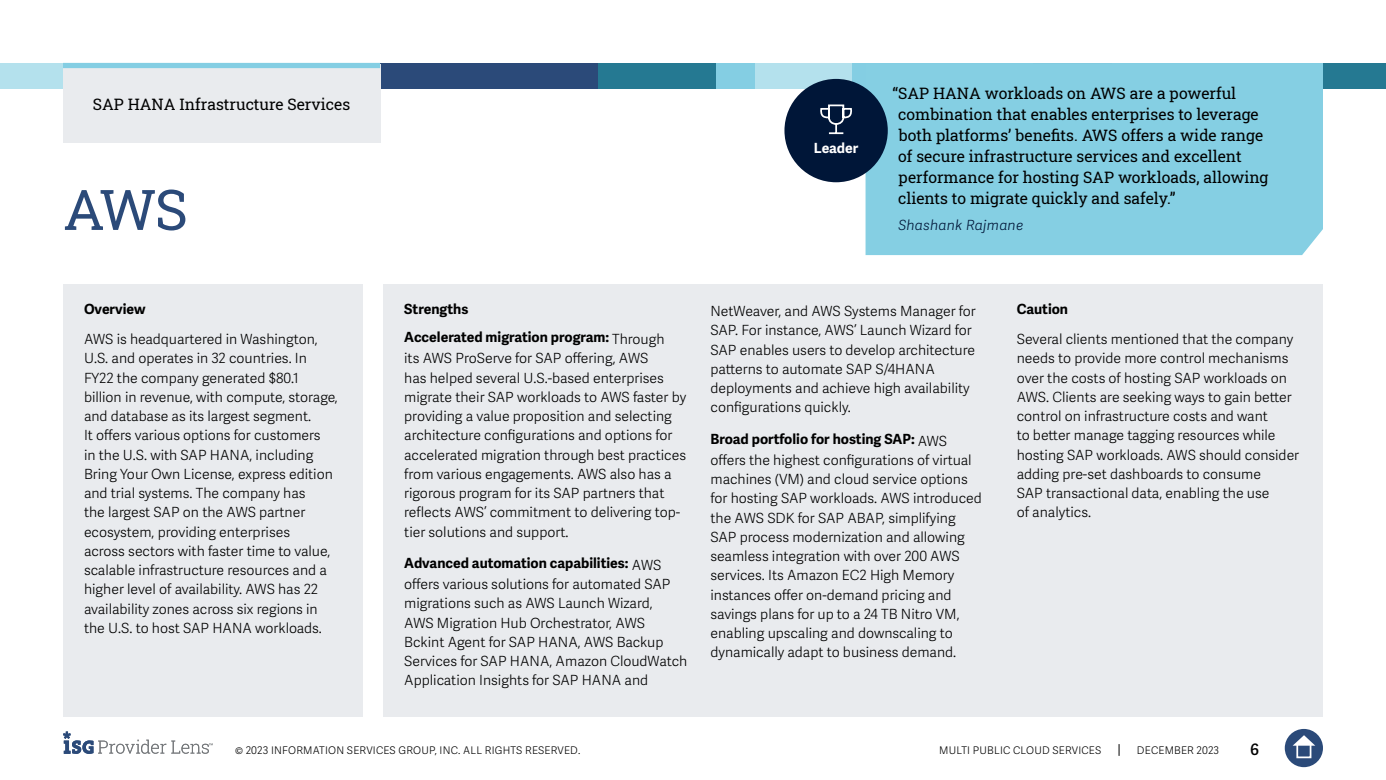
<style>
.page{position:relative;width:1386px;height:780px;background:#fff}
.page>*{position:absolute;margin:0;border:0;box-sizing:border-box;transform-origin:0 0}
.t1{font:56px "Roboto Slab ISG P Regular";color:#2b4a79}
.t2{font:15.75px/21px "Roboto Slab ISG P Regular";color:#000}
.t3{font:600 15.75px "Adelle Sans";color:#000}
.t4{font:300 14px/19.2px "Adelle Sans";color:#000}
.t5{font:700 14px/28px "Adelle Sans";color:#000}
.t6{font:italic 300 14px "Adelle Sans";letter-spacing:.02em;color:#001638}
.t7{font:700 14px "Adelle Sans";letter-spacing:-.01em;color:#fff}
.t8{font:300 10.5px "Adelle Sans";letter-spacing:.02em;color:#000}
.s1{font-weight:300}
.s2{font-weight:700}
</style>
<div class="page">
<div style="left:1285px;top:729px;width:38px;height:38px;background:#2b4a79;border-radius:50%"></div>
<svg style="left:1293px;top:735px;width:22px;height:10px"></svg>
<div style="left:1296px;top:743px;width:15px;height:15px;border:2px solid #fff"></div>
<svg style="left:1119px;top:744px;width:1px;height:12px"></svg>
<svg style="left:63px;top:731px;width:150px;height:23px"></svg>
<div style="left:0;top:63px;width:158px;height:26px;background:#b4e1ed"></div>
<div style="left:850px;top:63px;width:184px;height:26px;background:#84cee3"></div>
<div style="left:1323px;top:63px;width:63px;height:26px;background:#257992"></div>
<div style="left:754px;top:63px;width:98px;height:26px;background:#b4e1ed"></div>
<div style="left:598px;top:63px;width:157px;height:26px;background:#84cee3"></div>
<div style="left:598px;top:63px;width:118px;height:26px;background:#257992"></div>
<div style="left:379px;top:63px;width:219px;height:26px;background:#2b4a79"></div>
<div style="left:866px;top:63px;width:457px;height:192px;background:#85cfe3"></div>
<div style="left:63px;top:284px;width:299px;height:433px;background:#e9ebee"></div>
<div style="left:383px;top:284px;width:940px;height:433px;background:#e9ebee"></div>
<div style="left:63px;top:64px;width:317px;height:78px;background:#e9ebee"></div>
<div style="left:63px;top:63px;width:317px;height:5px;background:#84cee3"></div>
<div style="left:784px;top:79px;width:104px;height:103px;background:#001638;border-radius:50%"></div>
<svg style="left:820px;top:104px;width:32px;height:31px"></svg>
<p class="t2" style="left:93px;top:93px;width:259px">SAP HANA Infrastructure Services</p>
<p class="t2" style="left:898px;top:82px;width:372px;text-indent:-6px">“SAP HANA workloads on AWS are a powerful combination that enables enterprises to leverage both platforms’ benefits. AWS offers a wide range of secure infrastructure services and excellent performance for hosting SAP workloads, allowing clients to migrate quickly and safely.”</p>
<p class="t6" style="left:898px;top:217px;width:126px">Shashank Rajmane</p>
<p class="t7" style="left:814px;top:139px;width:46px">Leader</p>
<h1 class="t1" style="left:63px;top:171px;width:126px">AWS</h1>
<p class="t5" style="left:84px;top:295px;width:63px">Overview</p>
<p class="t4" style="left:84px;top:330px;width:255px">AWS is headquartered in Washington, U.S. and operates in 32 countries. In FY22 the company generated $80.1 billion in revenue, with compute, storage, and database as its largest segment.<br>It offers various options for customers<br>in the U.S. with SAP HANA, including Bring Your Own License, express edition and trial systems. The company has<br>the largest SAP on the AWS partner ecosystem, providing enterprises<br>across sectors with faster time to value, scalable infrastructure resources and a higher level of availability. AWS has 22 availability zones across six regions in the U.S. to host SAP HANA workloads.</p>
<p class="t5" style="left:404px;top:295px;width:262px">Strengths<br>Accelerated migration program: <span class="s1">Through</span></p>
<p class="t4" style="left:404px;top:349px;width:284px">its AWS ProServe for SAP offering, AWS<br>has helped several U.S.-based enterprises migrate their SAP workloads to AWS faster by providing a value proposition and selecting architecture configurations and options for accelerated migration through best practices from various engagements. AWS also has a rigorous program for its SAP partners that reflects AWS’ commitment to delivering top&shy;tier solutions and support.</p>
<p class="t4" style="left:404px;top:553px;width:268px;line-height:21px"><span class="s2">Advanced automation capabilities:</span> AWS offers various solutions for automated SAP</p>
<p class="t4" style="left:404px;top:594px;width:285px">migrations such as AWS Launch Wizard,<br>AWS Migration Hub Orchestrator, AWS Bckint Agent for SAP HANA, AWS Backup Services for SAP HANA, Amazon CloudWatch Application Insights for SAP HANA and</p>
<p class="t4" style="left:710px;top:302px;width:267px">NetWeaver, and AWS Systems Manager for SAP. For instance, AWS’ Launch Wizard for SAP enables users to develop architecture patterns to automate SAP S/4HANA deployments and achieve high availability configurations quickly.</p>
<p class="t4" style="left:710px;top:429px;width:263px;line-height:21px"><span class="s2">Broad portfolio for hosting SAP:</span> AWS offers the highest configurations of virtual</p>
<p class="t4" style="left:710px;top:470px;width:273px">machines (VM) and cloud service options for hosting SAP workloads. AWS introduced the AWS SDK for SAP ABAP, simplifying SAP process modernization and allowing seamless integration with over 200 AWS services. Its Amazon EC2 High Memory instances offer on-demand pricing and savings plans for up to a 24 TB Nitro VM, enabling upscaling and downscaling to dynamically adapt to business demand.</p>
<p class="t5" style="left:1017px;top:295px;width:53px">Caution</p>
<p class="t4" style="left:1017px;top:330px;width:284px">Several clients mentioned that the company needs to provide more control mechanisms over the costs of hosting SAP workloads on AWS. Clients are seeking ways to gain better control on infrastructure costs and want<br>to better manage tagging resources while hosting SAP workloads. AWS should consider adding pre-set dashboards to consume<br>SAP transactional data, enabling the use<br>of analytics.</p>
<p class="t8" style="left:235px;top:744px;width:347px">© 2023 INFORMATION SERVICES GROUP, INC. ALL RIGHTS RESERVED.</p>
<p class="t8" style="left:939px;top:744px;width:164px">MULTI PUBLIC CLOUD SERVICES</p>
<p class="t8" style="left:1137px;top:744px;width:84px">DECEMBER 2023</p>
<p class="t3" style="left:1250px;top:740px;width:10px">6</p>
</div>
